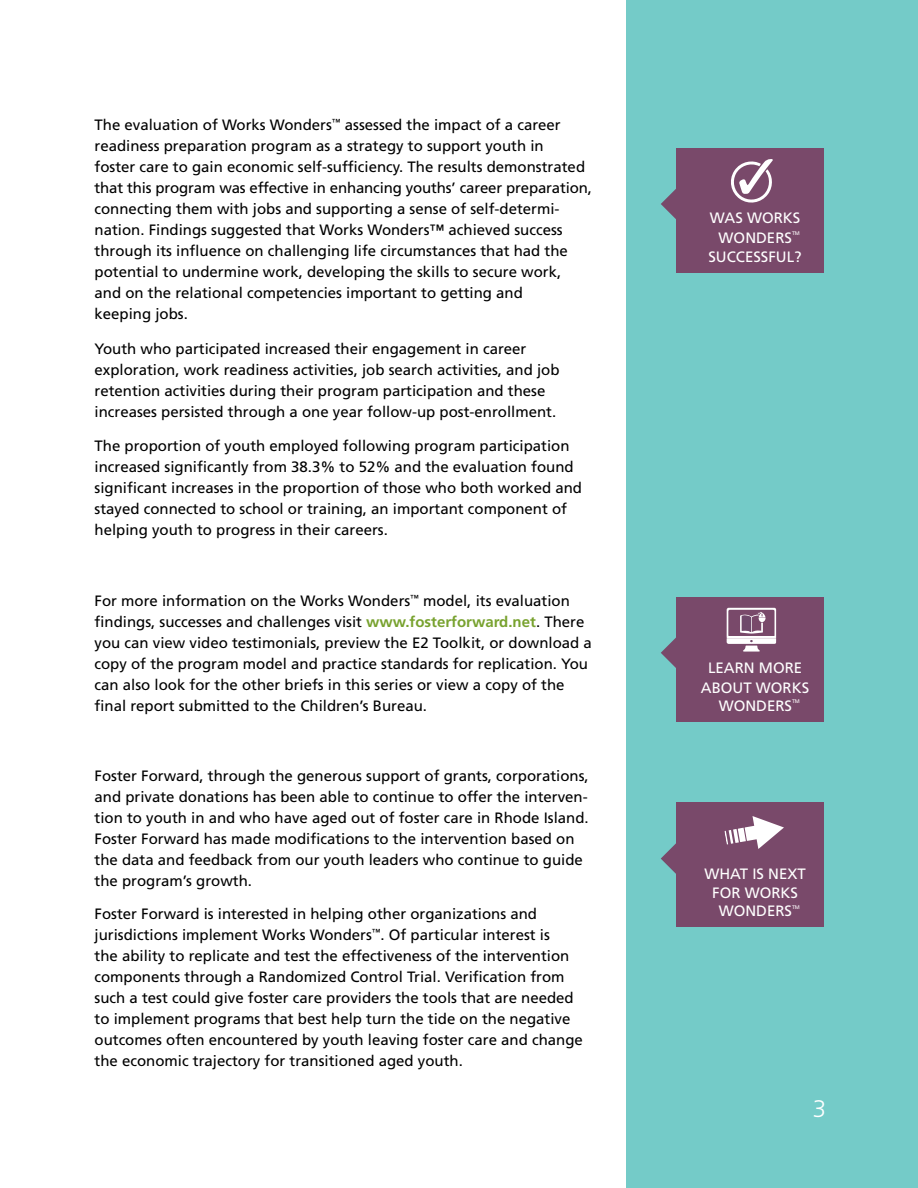
<style>
.page{position:relative;width:918px;height:1188px;background:#fff}
.page>*{position:absolute;margin:0;border:0;box-sizing:border-box;transform-origin:0 0}
.t1{font:300 24px "Frutiger";color:#fff}
.t2{font:15px/21px "Frutiger";color:#000}
.t3{font:15px/19.5px "Frutiger";color:#fff;text-align:center}
.t4{font:5.25px "Frutiger";color:#fff}
.s1{font-weight:700;color:#78a22f}
</style>
<div class="page">
<div style="left:626px;top:0;width:292px;height:1188px;background:#74cbc8"></div>
<div style="left:676px;top:148px;width:148px;height:124px;background:#79496a"></div>
<div style="left:676px;top:597px;width:148px;height:124px;background:#79496a"></div>
<div style="left:676px;top:803px;width:148px;height:124px;background:#79496a"></div>
<svg style="left:661px;top:189px;width:15px;height:30px"></svg>
<svg style="left:661px;top:637px;width:15px;height:31px"></svg>
<svg style="left:661px;top:843px;width:15px;height:31px"></svg>
<svg style="left:731px;top:159px;width:42px;height:44px"></svg>
<svg style="left:727px;top:608px;width:49px;height:44px"></svg>
<svg style="left:724px;top:816px;width:60px;height:33px"></svg>
<p class="t2" style="left:94px;top:114px;width:499px">The evaluation of Works Wonders<sup>™</sup> assessed the impact of a career readiness preparation program as a strategy to support youth in<br>foster care to gain economic self-sufficiency. The results demonstrated that this program was effective in enhancing youths’ career preparation, connecting them with jobs and supporting a sense of self-determi&shy;nation. Findings suggested that Works Wonders™ achieved success through its influence on challenging life circumstances that had the potential to undermine work, developing the skills to secure work,<br>and on the relational competencies important to getting and<br>keeping jobs.</p>
<p class="t2" style="left:95px;top:338px;width:467px">Youth who participated increased their engagement in career exploration, work readiness activities, job search activities, and job retention activities during their program participation and these increases persisted through a one year follow-up post-enrollment.</p>
<p class="t2" style="left:95px;top:435px;width:489px">The proportion of youth employed following program participation increased significantly from 38.3% to 52% and the evaluation found significant increases in the proportion of those who both worked and stayed connected to school or training, an important component of helping youth to progress in their careers.</p>
<p class="t2" style="left:95px;top:590px;width:499px">For more information on the Works Wonders<sup>™</sup> model, its evaluation findings, successes and challenges visit <span class="s1">www.fosterforward.net</span>. There you can view video testimonials, preview the E2 Toolkit, or download a copy of the program model and practice standards for replication. You can also look for the other briefs in this series or view a copy of the final report submitted to the Children’s Bureau.</p>
<p class="t2" style="left:95px;top:765px;width:496px">Foster Forward, through the generous support of grants, corporations, and private donations has been able to continue to offer the interven&shy;tion to youth in and who have aged out of foster care in Rhode Island.<br>Foster Forward has made modifications to the intervention based on the data and feedback from our youth leaders who continue to guide the program’s growth.</p>
<p class="t2" style="left:95px;top:903px;width:490px">Foster Forward is interested in helping other organizations and jurisdictions implement Works Wonders<sup>™</sup>. Of particular interest is<br>the ability to replicate and test the effectiveness of the intervention components through a Randomized Control Trial. Verification from such a test could give foster care providers the tools that are needed to implement programs that best help turn the tide on the negative outcomes often encountered by youth leaving foster care and change the economic trajectory for transitioned aged youth.</p>
<p class="t3" style="left:710px;top:208px;width:92px">WAS WORKS<br>WONDERS</p>
<p class="t4" style="left:792px;top:230px;width:9px">TM</p>
<p class="t3" style="left:708px;top:247px;width:95px">SUCCESSFUL?</p>
<p class="t3" style="left:701px;top:658px;width:110px">LEARN MORE<br>ABOUT WORKS</p>
<p class="t3" style="left:719px;top:696px;width:75px">WONDERS</p>
<p class="t4" style="left:792px;top:698px;width:9px">TM</p>
<p class="t3" style="left:704px;top:864px;width:103px">WHAT IS NEXT<br>FOR WORKS</p>
<p class="t3" style="left:719px;top:901px;width:75px">WONDERS</p>
<p class="t4" style="left:792px;top:904px;width:9px">TM</p>
<h1 class="t1" style="left:813px;top:1095px;width:15px">3</h1>
</div>
